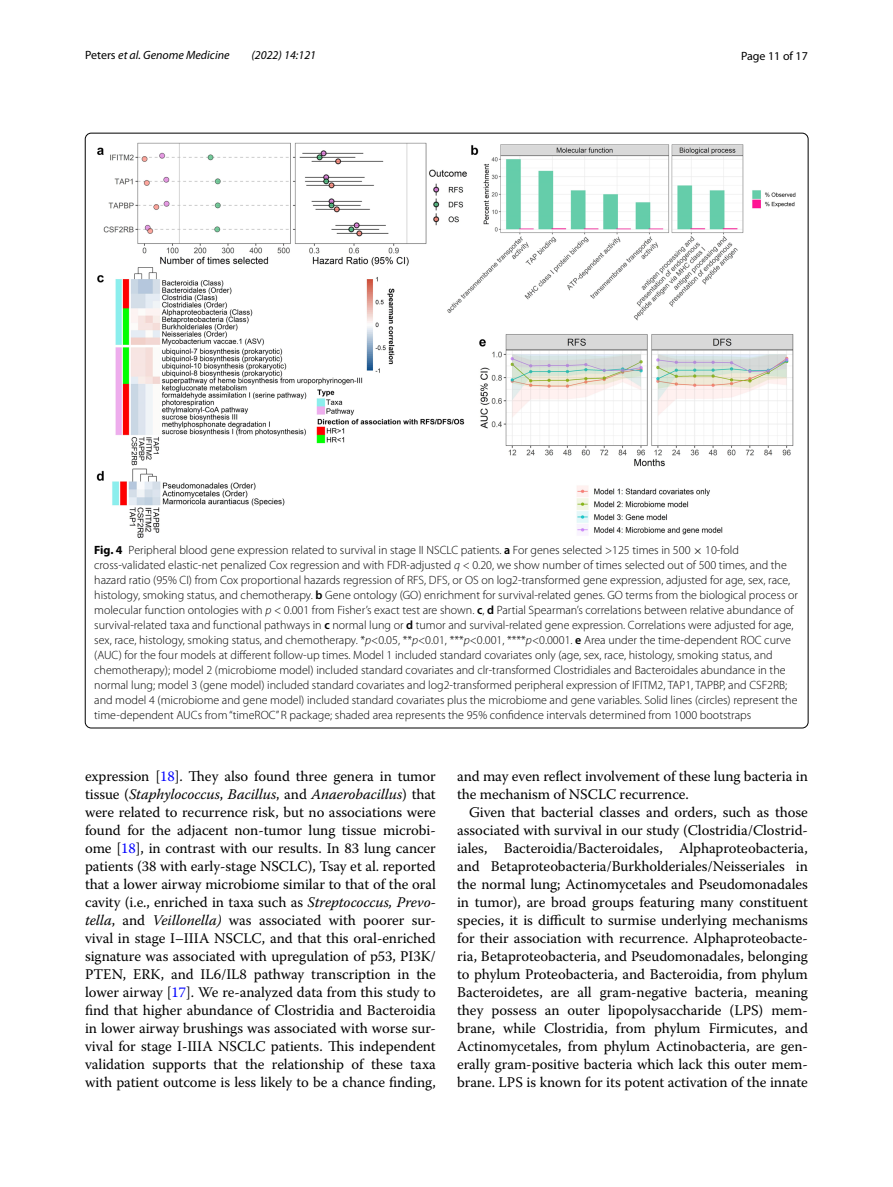
<style>
.page{position:relative;width:893px;height:1187px;background:#fff}
.page>*{position:absolute;margin:0;border:0;box-sizing:border-box;transform-origin:0 0}
.t1{font:14.7px/18px "Warnock Pro";letter-spacing:-.005em;color:#000;text-align:justify}
.t2{font:300 12px/15px "Myriad Pro";color:#000}
.t3{font:italic 12px "Myriad Pro";color:#000}
.t4{font:12px "Myriad Pro";color:#000}
.s1{font-style:normal}
.s2{font-weight:700}
.s3{font-weight:600}
.s4{font-family:"MTSY";font-weight:400}
.s5{font-style:italic}
.s6{color:#00f}
</style>
<div class="page">
<img style="left:96px;top:142px;width:700px;height:396px">
<p class="t3" style="left:85px;top:48px;width:146px"><span class="s1">Peters</span> et al. Genome Medicine</p>
<p class="t3" style="left:251px;top:48px;width:66px">(2022) 14:121</p>
<p class="t4" style="left:741px;top:48px;width:68px">Page 11 of 17</p>
<p class="t2" style="left:94px;top:542px;width:705px"><span class="s2">Fig. 4</span> Peripheral blood gene expression related to survival in stage II NSCLC patients. <span class="s3">a</span> For genes selected &gt;125 times in 500 <span class="s4">×</span> 10-fold cross-validated elastic-net penalized Cox regression and with FDR-adjusted <span class="s5">q</span> &lt; 0.20, we show number of times selected out of 500 times, and the hazard ratio (95% CI) from Cox proportional hazards regression of RFS, DFS, or OS on log2-transformed gene expression, adjusted for age, sex, race, histology, smoking status, and chemotherapy. <span class="s3">b</span> Gene ontology (GO) enrichment for survival-related genes. GO terms from the biological process or molecular function ontologies with <span class="s5">p</span> &lt; 0.001 from Fisher’s exact test are shown. <span class="s3">c</span>, <span class="s3">d</span> Partial Spearman’s correlations between relative abundance of survival-related taxa and functional pathways in <span class="s3">c</span> normal lung or <span class="s3">d</span> tumor and survival-related gene expression. Correlations were adjusted for age, sex, race, histology, smoking status, and chemotherapy. *<span class="s5">p</span>&lt;0.05, **<span class="s5">p</span>&lt;0.01, ***<span class="s5">p</span>&lt;0.001, ****<span class="s5">p</span>&lt;0.0001. <span class="s3">e</span> Area under the time-dependent ROC curve (AUC) for the four models at different follow-up times. Model 1 included standard covariates only (age, sex, race, histology, smoking status, and chemotherapy); model 2 (microbiome model) included standard covariates and clr-transformed Clostridiales and Bacteroidales abundance in the normal lung; model 3 (gene model) included standard covariates and log2-transformed peripheral expression of IFITM2, TAP1, TAPBP, and CSF2RB; and model 4 (microbiome and gene model) included standard covariates plus the microbiome and gene variables. Solid lines (circles) represent the time-dependent AUCs from “timeROC” R package; shaded area represents the 95% confidence intervals determined from 1000 bootstraps</p>
<p class="t1" style="left:85px;top:766px;width:352px">expression [<span class="s6">18</span>]. They also found three genera in tumor tissue (<span class="s5">Staphylococcus</span>, <span class="s5">Bacillus</span>, and <span class="s5">Anaerobacillus</span>) that were related to recurrence risk, but no associations were found for the adjacent non-tumor lung tissue microbi&shy;ome [<span class="s6">18</span>], in contrast with our results. In 83 lung cancer patients (38 with early-stage NSCLC), Tsay et al. reported that a lower airway microbiome similar to that of the oral cavity (i.e., enriched in taxa such as <span class="s5">Streptococcus, Prevo&shy;tella</span>, and <span class="s5">Veillonella)</span> was associated with poorer sur&shy;vival in stage I–IIIA NSCLC, and that this oral-enriched signature was associated with upregulation of p53, PI3K/ PTEN, ERK, and IL6/IL8 pathway transcription in the lower airway [<span class="s6">17</span>]. We re-analyzed data from this study to find that higher abundance of Clostridia and Bacteroidia in lower airway brushings was associated with worse sur&shy;vival for stage I-IIIA NSCLC patients. This independent validation supports that the relationship of these taxa with patient outcome is less likely to be a chance finding,</p>
<p class="t1" style="left:457px;top:766px;width:352px">and may even reflect involvement of these lung bacteria in the mechanism of NSCLC recurrence.</p>
<p class="t1" style="left:457px;top:802px;width:352px;text-indent:12px">Given that bacterial classes and orders, such as those associated with survival in our study (Clostridia/Clostrid&shy;iales, Bacteroidia/Bacteroidales, Alphaproteobacteria, and Betaproteobacteria/Burkholderiales/Neisseriales in the normal lung; Actinomycetales and Pseudomonadales in tumor), are broad groups featuring many constituent species, it is difficult to surmise underlying mechanisms for their association with recurrence. Alphaproteobacte&shy;ria, Betaproteobacteria, and Pseudomonadales, belonging to phylum Proteobacteria, and Bacteroidia, from phylum Bacteroidetes, are all gram-negative bacteria, meaning they possess an outer lipopolysaccharide (LPS) mem&shy;brane, while Clostridia, from phylum Firmicutes, and Actinomycetales, from phylum Actinobacteria, are gen&shy;erally gram-positive bacteria which lack this outer mem&shy;brane. LPS is known for its potent activation of the innate</p>
</div>
